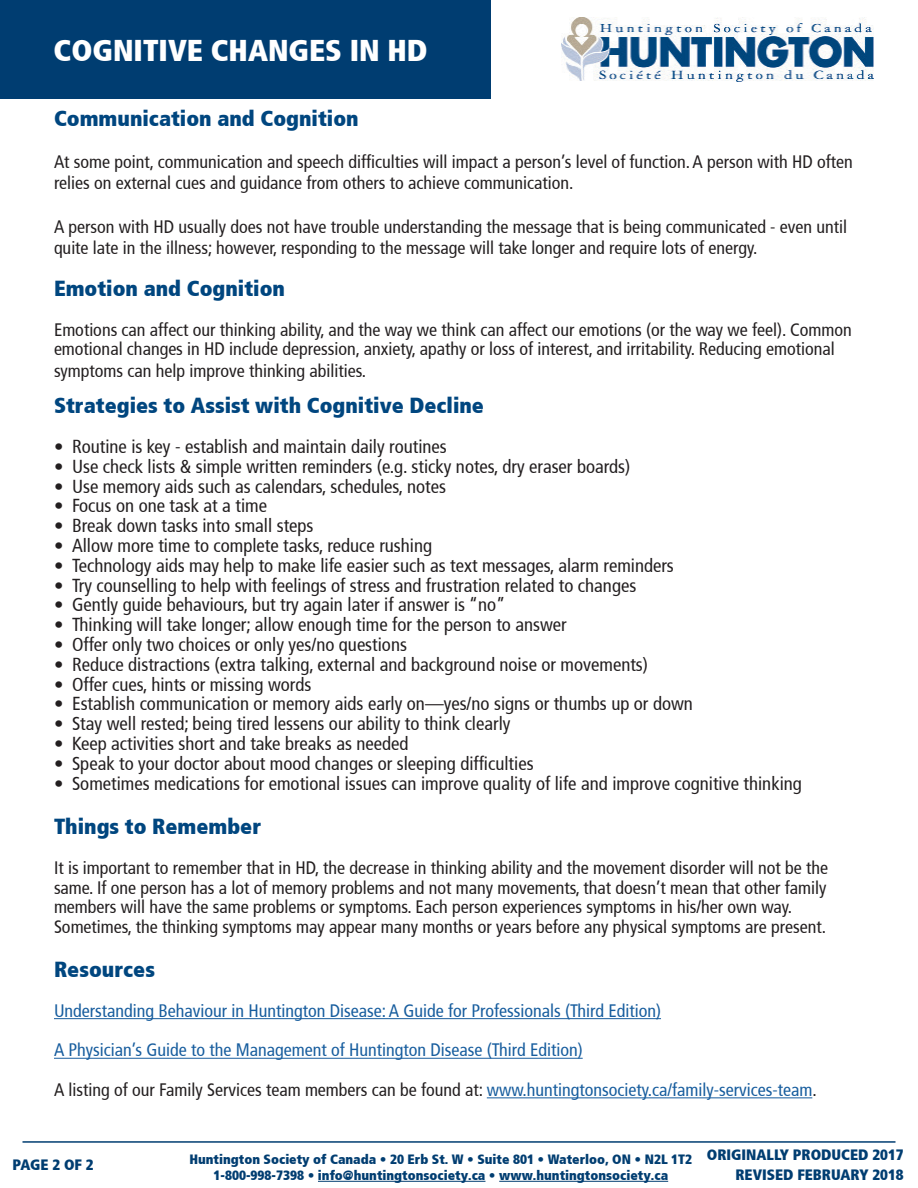
<style>
.page{position:relative;width:918px;height:1188px;background:#fff}
.page>*{position:absolute;margin:0;border:0;box-sizing:border-box;transform-origin:0 0}
.t1{font:900 condensed 30px "Frutiger";color:#fff}
.t2{font:900 condensed 21.75px "Frutiger";color:#00467f}
.t3{font:condensed 18.75px "Frutiger";color:#231f20}
.t4{font:condensed 18px/19.8px "Frutiger";color:#231f20}
.t5{font:condensed 18px "Frutiger";color:#175d9e}
.t6{font:900 condensed 15px "Frutiger";color:#003d71}
.t7{font:900 condensed 13.5px "Frutiger";color:#003d71}
.s1{color:#175d9e}
</style>
<div class="page">
<hr style="left:318px;top:1181px;width:167px;height:1px;background:#003d71">
<hr style="left:499px;top:1181px;width:169px;height:1px;background:#003d71">
<hr style="left:22px;top:1141px;width:874px;height:2px;background:#003d71">
<div style="left:0;top:0;width:490px;height:99px;background:#003d71"></div>
<img style="left:561px;top:18px;width:312px;height:63px">
<hr style="left:54px;top:1018px;width:607px;height:1px;background:#175d9e">
<hr style="left:54px;top:1058px;width:529px;height:1px;background:#175d9e">
<hr style="left:487px;top:1097px;width:325px;height:1px;background:#175d9e">
<p class="t1" style="left:54px;top:33px;width:375px">COGNITIVE CHANGES IN HD</p>
<p class="t2" style="left:54px;top:106px;width:306px">Communication and Cognition</p>
<p class="t4" style="left:54px;top:151px;width:800px;line-height:21.6px">At some point, communication and speech difficulties will impact a person’s level of function. A person with HD often relies on external cues and guidance from others to achieve communication.</p>
<p class="t4" style="left:54px;top:216px;width:795px;line-height:21.6px">A person with HD usually does not have trouble understanding the message that is being communicated - even until quite late in the illness; however, responding to the message will take longer and require lots of energy.</p>
<p class="t2" style="left:54px;top:275px;width:233px">Emotion and Cognition</p>
<p class="t4" style="left:54px;top:320px;width:799px">Emotions can affect our thinking ability, and the way we think can affect our emotions (or the way we feel). Common emotional changes in HD include depression, anxiety, apathy or loss of interest, and irritability. Reducing emotional</p>
<p class="t4" style="left:54px;top:361px;width:314px">symptoms can help improve thinking abilities.</p>
<p class="t2" style="left:54px;top:392px;width:432px">Strategies to Assist with Cognitive Decline</p>
<p class="t3" style="left:54px;top:436px;width:394px">• Routine is key - establish and maintain daily routines</p>
<p class="t3" style="left:54px;top:455px;width:578px">• Use check lists &amp; simple written reminders (e.g. sticky notes, dry eraser boards)</p>
<p class="t3" style="left:54px;top:475px;width:394px">• Use memory aids such as calendars, schedules, notes</p>
<p class="t3" style="left:54px;top:495px;width:215px">• Focus on one task at a time</p>
<p class="t3" style="left:54px;top:515px;width:261px">• Break down tasks into small steps</p>
<p class="t3" style="left:54px;top:535px;width:380px">• Allow more time to complete tasks, reduce rushing</p>
<p class="t3" style="left:54px;top:554px;width:621px">• Technology aids may help to make life easier such as text messages, alarm reminders</p>
<p class="t3" style="left:54px;top:574px;width:584px">• Try counselling to help with feelings of stress and frustration related to changes</p>
<p class="t3" style="left:54px;top:594px;width:453px">• Gently guide behaviours, but try again later if answer is “no”</p>
<p class="t3" style="left:54px;top:614px;width:514px">• Thinking will take longer; allow enough time for the person to answer</p>
<p class="t3" style="left:54px;top:634px;width:354px">• Offer only two choices or only yes/no questions</p>
<p class="t3" style="left:54px;top:653px;width:596px">• Reduce distractions (extra talking, external and background noise or movements)</p>
<p class="t3" style="left:54px;top:673px;width:259px">• Offer cues, hints or missing words</p>
<p class="t3" style="left:54px;top:693px;width:640px">• Establish communication or memory aids early on—yes/no signs or thumbs up or down</p>
<p class="t3" style="left:54px;top:713px;width:458px">• Stay well rested; being tired lessens our ability to think clearly</p>
<p class="t3" style="left:54px;top:733px;width:356px">• Keep activities short and take breaks as needed</p>
<p class="t3" style="left:54px;top:752px;width:481px">• Speak to your doctor about mood changes or sleeping difficulties</p>
<p class="t3" style="left:54px;top:772px;width:749px">• Sometimes medications for emotional issues can improve quality of life and improve cognitive thinking</p>
<p class="t2" style="left:54px;top:813px;width:209px">Things to Remember</p>
<p class="t4" style="left:54px;top:858px;width:776px">It is important to remember that in HD, the decrease in thinking ability and the movement disorder will not be the same. If one person has a lot of memory problems and not many movements, that doesn’t mean that other family members will have the same problems or symptoms. Each person experiences symptoms in his/her own way.<br>Sometimes, the thinking symptoms may appear many months or years before any physical symptoms are present.</p>
<p class="t2" style="left:54px;top:956px;width:103px">Resources</p>
<p class="t5" style="left:54px;top:1000px;width:609px">Understanding Behaviour in Huntington Disease: A Guide for Professionals (Third Edition)</p>
<p class="t5" style="left:54px;top:1040px;width:530px">A Physician’s Guide to the Management of Huntington Disease (Third Edition)</p>
<p class="t4" style="left:54px;top:1080px;width:764px">A listing of our Family Services team members can be found at: <span class="s1">www.huntingtonsociety.ca/family-services-team</span>.</p>
<p class="t6" style="left:13px;top:1155px;width:83px">PAGE 2 OF 2</p>
<p class="t7" style="left:189px;top:1151px;width:504px">Huntington Society of Canada • 20 Erb St. W • Suite 801 • Waterloo, ON • N2L 1T2</p>
<p class="t7" style="left:213px;top:1167px;width:456px">1-800-998-7398 • info@huntingtonsociety.ca • www.huntingtonsociety.ca</p>
<p class="t6" style="left:707px;top:1146px;width:198px">ORIGINALLY PRODUCED 2017</p>
<p class="t6" style="left:735px;top:1166px;width:170px">REVISED FEBRUARY 2018</p>
</div>
